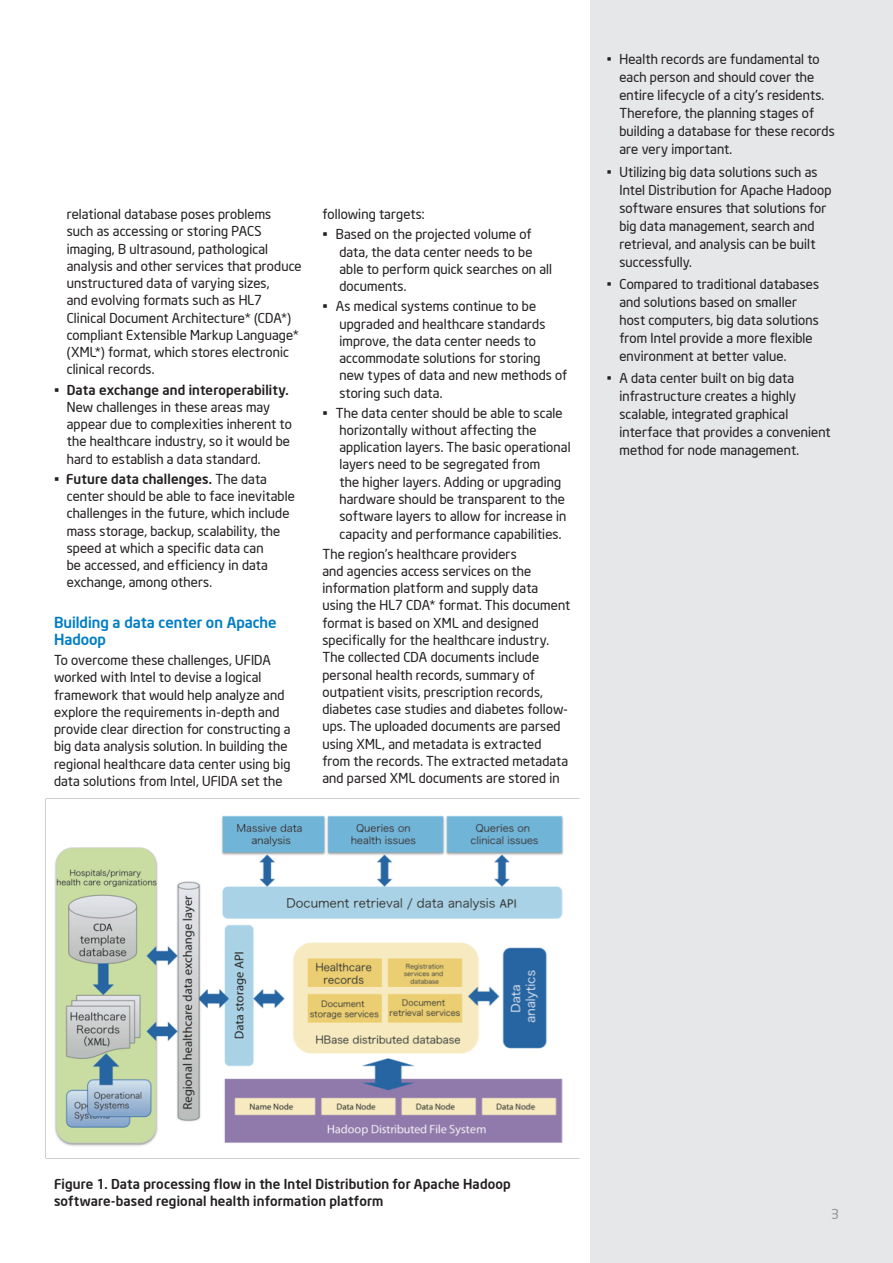
<style>
.page{position:relative;width:893px;height:1263px;background:#fff}
.page>*{position:absolute;margin:0;border:0;box-sizing:border-box;transform-origin:0 0}
.t1{font:500 15px/17.2px "Neo Sans Intel";color:#007ec5}
._06g-Table_Text_Smal{font:13.5px/17.2px "Neo Sans Intel";letter-spacing:.01em;color:#231f20}
._08a-Pull_Quote_Call{font:13.5px/18px "Neo Sans Intel";letter-spacing:.01em;color:#231f20}
._04c-Body_Text_Intro{font:500 13.5px/17.2px "Neo Sans Intel";letter-spacing:.015em;color:#231f20}
._04b-Body_Text{font:13.5px "Neo Sans Intel";color:#939598}
.s1{font-weight:500}
</style>
<div class="page">
<img style="left:46px;top:798px;width:534px;height:348px">
<div style="left:591px;top:0;width:302px;height:1263px;background:#e6e7e9"></div>
<p class="_06g-Table_Text_Smal" style="left:67px;top:205px;width:236px">relational database poses problems<br>such as accessing or storing PACS imaging, B ultrasound, pathological analysis and other services that produce unstructured data of varying sizes,<br>and evolving formats such as HL7<br>Clinical Document Architecture* (CDA*) compliant Extensible Markup Language* (XML*) format, which stores electronic clinical records.</p>
<p class="_06g-Table_Text_Smal" style="left:67px;top:381px;width:227px;text-indent:-13px"><span class="s1">• Data exchange and interoperability.<br></span>New challenges in these areas may appear due to complexities inherent to the healthcare industry, so it would be hard to establish a data standard.</p>
<p class="_06g-Table_Text_Smal" style="left:67px;top:470px;width:230px;text-indent:-13px"><span class="s1">• Future data challenges.</span> The data center should be able to face inevitable challenges in the future, which include mass storage, backup, scalability, the speed at which a specific data can<br>be accessed, and efficiency in data exchange, among others.</p>
<p class="t1" style="left:54px;top:613px;width:224px">Building a data center on Apache<br>Hadoop</p>
<p class="_06g-Table_Text_Smal" style="left:54px;top:651px;width:238px">To overcome these challenges, UFIDA worked with Intel to devise a logical framework that would help analyze and explore the requirements in-depth and provide clear direction for constructing a big data analysis solution. In building the regional healthcare data center using big data solutions from Intel, UFIDA set the</p>
<p class="_06g-Table_Text_Smal" style="left:322px;top:205px;width:104px">following targets:</p>
<p class="_06g-Table_Text_Smal" style="left:339px;top:225px;width:214px;text-indent:-17px"><span class="s1">•</span> Based on the projected volume of data, the data center needs to be able to perform quick searches on all documents.</p>
<p class="_06g-Table_Text_Smal" style="left:339px;top:297px;width:229px;text-indent:-17px"><span class="s1">•</span> As medical systems continue to be upgraded and healthcare standards improve, the data center needs to accommodate solutions for storing new types of data and new methods of storing such data.</p>
<p class="_06g-Table_Text_Smal" style="left:339px;top:404px;width:233px;text-indent:-17px"><span class="s1">•</span> The data center should be able to scale horizontally without affecting the application layers. The basic operational layers need to be segregated from<br>the higher layers. Adding or upgrading hardware should be transparent to the software layers to allow for increase in capacity and performance capabilities.</p>
<p class="_06g-Table_Text_Smal" style="left:322px;top:545px;width:249px">The region’s healthcare providers<br>and agencies access services on the information platform and supply data using the HL7 CDA* format. This document format is based on XML and designed specifically for the healthcare industry.<br>The collected CDA documents include personal health records, summary of outpatient visits, prescription records, diabetes case studies and diabetes follow&shy;ups. The uploaded documents are parsed using XML, and metadata is extracted from the records. The extracted metadata and parsed XML documents are stored in</p>
<p class="_08a-Pull_Quote_Call" style="left:619px;top:50px;width:217px;text-indent:-13px">• Health records are fundamental to each person and should cover the entire lifecycle of a city’s residents.<br>Therefore, the planning stages of building a database for these records are very important.</p>
<p class="_08a-Pull_Quote_Call" style="left:619px;top:162px;width:213px;text-indent:-13px">• Utilizing big data solutions such as<br>Intel Distribution for Apache Hadoop software ensures that solutions for big data management, search and retrieval, and analysis can be built successfully.</p>
<p class="_08a-Pull_Quote_Call" style="left:619px;top:275px;width:201px;text-indent:-13px">• Compared to traditional databases and solutions based on smaller host computers, big data solutions from Intel provide a more flexible environment at better value.</p>
<p class="_08a-Pull_Quote_Call" style="left:619px;top:369px;width:213px;text-indent:-13px">• A data center built on big data infrastructure creates a highly scalable, integrated graphical interface that provides a convenient method for node management.</p>
<p class="_04c-Body_Text_Intro" style="left:54px;top:1175px;width:458px">Figure 1. Data processing flow in the Intel Distribution for Apache Hadoop software-based regional health information platform</p>
<p class="_04b-Body_Text" style="left:831px;top:1206px;width:9px">3</p>
</div>
